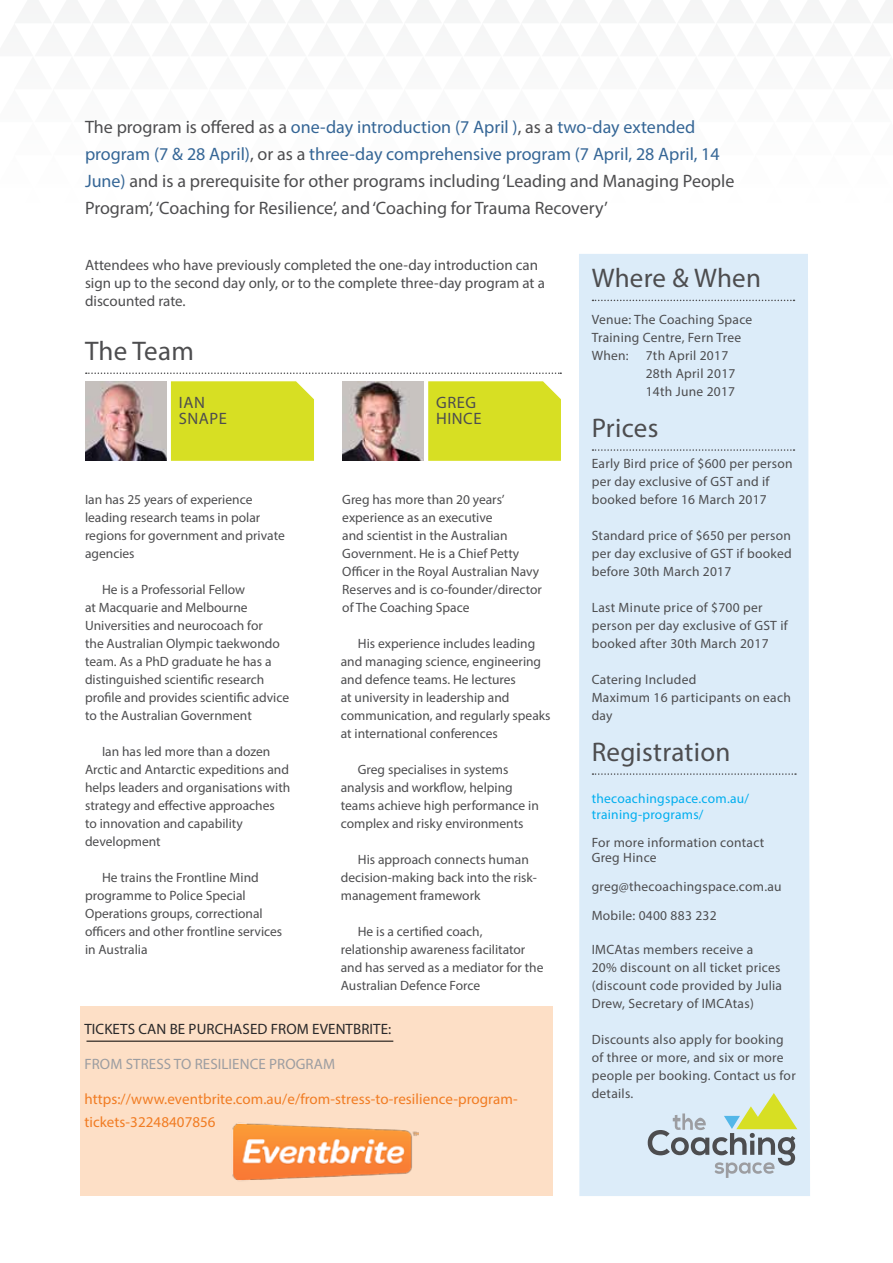
<style>
.page{position:relative;width:893px;height:1263px;background:#fff}
.page>*{position:absolute;margin:0;border:0;box-sizing:border-box;transform-origin:0 0}
.t1{font:27px "Myriad Pro";letter-spacing:.01em;color:#4d4d4f}
.t2{font:18px/27px "Myriad Pro";color:#4d4d4f}
.t3{font:16.5px/16.5px "Myriad Pro";letter-spacing:.03em;color:#4d4d4f}
.t4{font:15px/18px "Myriad Pro";color:#4d4d4f}
.t5{font:15px/22.5px "Myriad Pro";letter-spacing:.005em;color:#f17c23}
.t6{font:15px "Myriad Pro";letter-spacing:.005em;color:#292829}
.t7{font:15px "Myriad Pro";letter-spacing:.005em;color:#9c9da1}
.t8{font:13.5px/18px "Myriad Pro";color:#4d4d4f}
.t9{font:13.5px/18px "Myriad Pro";letter-spacing:.02em;color:#4d4d4f}
.t10{font:13.5px/16.5px "Myriad Pro";letter-spacing:.02em;color:#00aeef}
.s1{color:#356696}
</style>
<div class="page">
<div style="left:80px;top:1006px;width:472px;height:190px;background:#fddfc6"></div>
<div style="left:171px;top:381px;width:143px;height:80px;background:#d7df23"></div>
<div style="left:428px;top:381px;width:133px;height:80px;background:#d7df23"></div>
<img style="left:85px;top:381px;width:82px;height:80px">
<img style="left:342px;top:381px;width:82px;height:80px">
<svg style="left:86px;top:372px;width:475px;height:2px"></svg>
<div style="left:579px;top:254px;width:231px;height:942px;background:#dcecf9"></div>
<svg style="left:592px;top:300px;width:202px;height:1px"></svg>
<svg style="left:592px;top:449px;width:202px;height:2px"></svg>
<svg style="left:592px;top:773px;width:204px;height:2px"></svg>
<img style="left:232px;top:1123px;width:186px;height:58px">
<svg style="left:648px;top:1093px;width:149px;height:85px;background:#c6d4ce"></svg>
<hr style="left:87px;top:1041px;width:306px;height:1px;background:#000">
<p class="t2" style="left:85px;top:113px;width:651px">The program is offered as a <span class="s1">one-day introduction (7 April )</span>, as a <span class="s1">two-day extended program (7 &amp; 28 April)</span>, or as a <span class="s1">three-day comprehensive program (7 April, 28 April, 14<br>June)</span> and is a prerequisite for other programs including ‘Leading and Managing People Program’, ‘Coaching for Resilience’, and ‘Coaching for Trauma Recovery’</p>
<p class="t4" style="left:85px;top:256px;width:461px">Attendees who have previously completed the one-day introduction can sign up to the second day only, or to the complete three-day program at a discounted rate.</p>
<h1 class="t1" style="left:85px;top:334px;width:110px">The Team</h1>
<p class="t3" style="left:179px;top:394px;width:49px">Ian<br>Snape</p>
<p class="t3" style="left:436px;top:394px;width:47px">Greg<br>Hince</p>
<p class="t8" style="left:85px;top:490px;width:201px">Ian has 25 years of experience leading research teams in polar regions for government and private agencies</p>
<p class="t8" style="left:85px;top:580px;width:206px;text-indent:17px">He is a Professorial Fellow<br>at Macquarie and Melbourne<br>Universities and neurocoach for<br>the Australian Olympic taekwondo team. As a PhD graduate he has a distinguished scientific research profile and provides scientific advice to the Australian Government</p>
<p class="t8" style="left:85px;top:742px;width:207px;text-indent:17px">Ian has led more than a dozen<br>Arctic and Antarctic expeditions and helps leaders and organisations with strategy and effective approaches<br>to innovation and capability development</p>
<p class="t8" style="left:85px;top:868px;width:199px;text-indent:17px">He trains the Frontline Mind programme to Police Special<br>Operations groups, correctional officers and other frontline services in Australia</p>
<p class="t8" style="left:342px;top:490px;width:201px">Greg has more than 20 years’ experience as an executive<br>and scientist in the Australian<br>Government. He is a Chief Petty<br>Officer in the Royal Australian Navy<br>Reserves and is co-founder/director of The Coaching Space</p>
<p class="t8" style="left:341px;top:634px;width:211px;text-indent:17px">His experience includes leading and managing science, engineering and defence teams. He lectures<br>at university in leadership and communication, and regularly speaks at international conferences</p>
<p class="t8" style="left:341px;top:760px;width:200px;text-indent:17px">Greg specialises in systems analysis and workflow, helping teams achieve high performance in complex and risky environments</p>
<p class="t8" style="left:341px;top:850px;width:198px;text-indent:17px">His approach connects human decision-making back into the risk&shy;management framework</p>
<p class="t8" style="left:341px;top:922px;width:204px;text-indent:17px">He is a certified coach, relationship awareness facilitator and has served as a mediator for the<br>Australian Defence Force</p>
<p class="t6" style="left:84px;top:1020px;width:308px">TICKETS CAN BE PURCHASED FROM EVENTBRITE:</p>
<p class="t7" style="left:84px;top:1055px;width:252px">FROM STRESS TO RESILIENCE PROGRAM</p>
<p class="t5" style="left:84px;top:1088px;width:435px">https://www.eventbrite.com.au/e/from-stress-to-resilience-program&shy;tickets-32248407856</p>
<h1 class="t1" style="left:592px;top:261px;width:171px">Where &amp; When</h1>
<p class="t9" style="left:592px;top:310px;width:162px">Venue: The Coaching Space<br>Training Centre, Fern Tree<br>When:</p>
<p class="t9" style="left:646px;top:346px;width:91px">7th April 2017<br>28th April 2017<br>14th June 2017</p>
<h1 class="t1" style="left:592px;top:411px;width:68px">Prices</h1>
<p class="t9" style="left:592px;top:454px;width:202px">Early Bird price of $600 per person per day exclusive of GST and if booked before 16 March 2017</p>
<p class="t8" style="left:592px;top:526px;width:202px;text-align:justify">Standard price of $650 per person per day exclusive of GST if booked before 30th March 2017</p>
<p class="t9" style="left:592px;top:598px;width:198px">Last Minute price of $700 per person per day exclusive of GST if booked after 30th March 2017</p>
<p class="t9" style="left:592px;top:670px;width:201px">Catering Included<br>Maximum 16 participants on each day</p>
<h1 class="t1" style="left:592px;top:735px;width:140px">Registration</h1>
<p class="t10" style="left:592px;top:790px;width:159px">thecoachingspace.com.au/ training-programs/</p>
<p class="t9" style="left:592px;top:835px;width:174px;line-height:15px">For more information contact<br>Greg Hince</p>
<p class="t9" style="left:592px;top:872px;width:191px;line-height:29.2px">greg@thecoachingspace.com.au<br>Mobile: 0400 883 232</p>
<p class="t9" style="left:592px;top:940px;width:192px">IMCAtas members receive a<br>20% discount on all ticket prices (discount code provided by Julia<br>Drew, Secretary of IMCAtas)</p>
<p class="t9" style="left:592px;top:1030px;width:205px">Discounts also apply for booking of three or more, and six or more people per booking. Contact us for details.</p>
</div>
